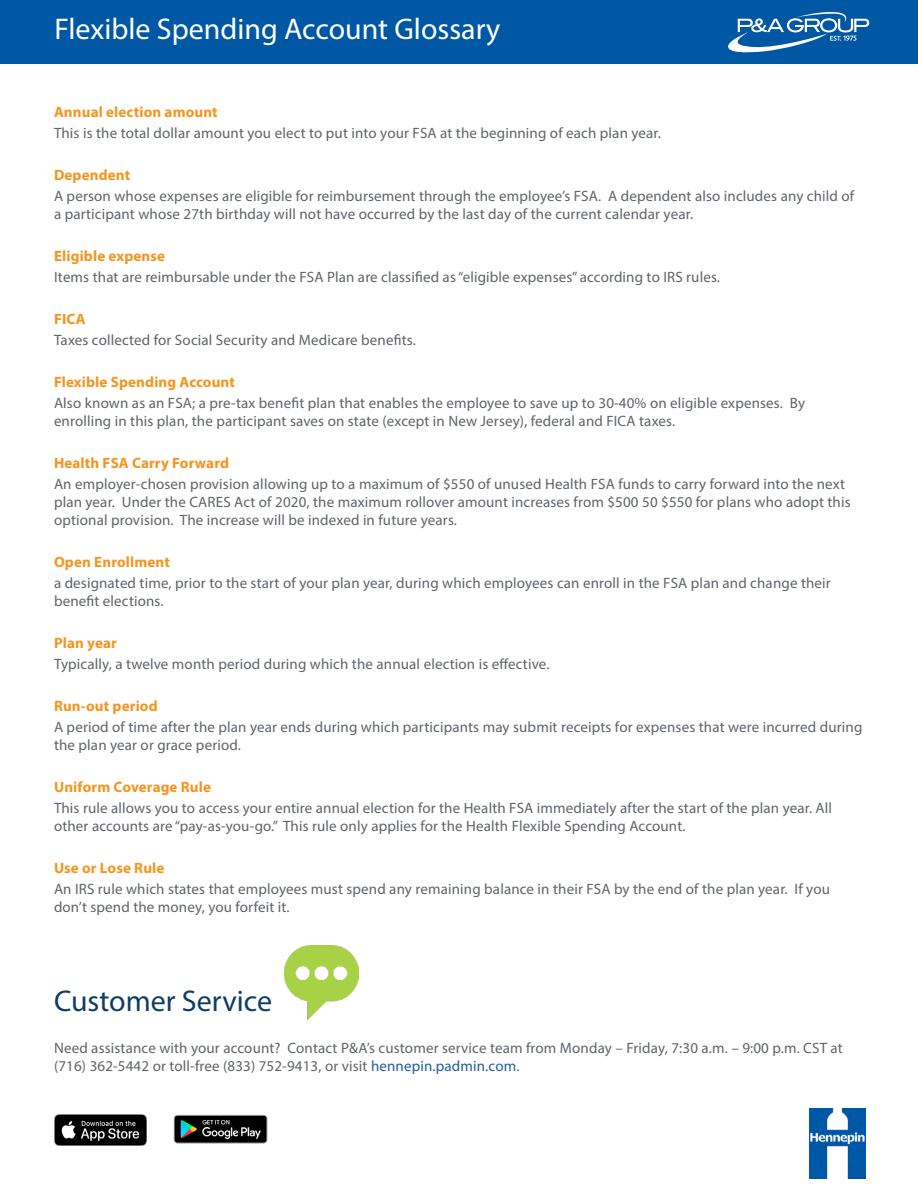
<style>
.page{position:relative;width:918px;height:1188px;background:#fff}
.page>*{position:absolute;margin:0;border:0;box-sizing:border-box;transform-origin:0 0}
.t1{font:30px "Myriad Pro";color:#fff}
.t2{font:30px "Myriad Pro";color:#113c66}
.t3{font:15px/18px "Myriad Pro";letter-spacing:.01em;color:#5f636a}
.t4{font:700 15px "Myriad Pro";letter-spacing:.01em;color:#f7941e}
.s1{color:#215e9e}
</style>
<div class="page">
<img style="left:809px;top:1109px;width:56px;height:70px">
<div style="left:0;top:0;width:918px;height:64px;background:#0058a4"></div>
<svg style="left:728px;top:12px;width:141px;height:40px"></svg>
<img style="left:54px;top:1114px;width:92px;height:31px">
<img style="left:173px;top:1115px;width:95px;height:29px">
<img style="left:285px;top:946px;width:73px;height:74px">
<h1 class="t1" style="left:54px;top:11px;width:448px">Flexible Spending Account Glossary</h1>
<p class="t4" style="left:54px;top:103px;width:165px">Annual election amount</p>
<p class="t3" style="left:54px;top:124px;width:608px">This is the total dollar amount you elect to put into your FSA at the beginning of each plan year.</p>
<p class="t4" style="left:54px;top:166px;width:78px">Dependent</p>
<p class="t3" style="left:54px;top:187px;width:802px">A person whose expenses are eligible for reimbursement through the employee’s FSA. A dependent also includes any child of a participant whose 27th birthday will not have occurred by the last day of the current calendar year.</p>
<p class="t4" style="left:54px;top:247px;width:113px">Eligible expense</p>
<p class="t3" style="left:54px;top:268px;width:668px">Items that are reimbursable under the FSA Plan are classified as “eligible expenses” according to IRS rules.</p>
<p class="t4" style="left:54px;top:310px;width:33px">FICA</p>
<p class="t3" style="left:54px;top:331px;width:363px">Taxes collected for Social Security and Medicare benefits.</p>
<p class="t4" style="left:54px;top:373px;width:182px">Flexible Spending Account</p>
<p class="t3" style="left:54px;top:394px;width:753px">Also known as an FSA; a pre-tax benefit plan that enables the employee to save up to 30-40% on eligible expenses. By enrolling in this plan, the participant saves on state (except in New Jersey), federal and FICA taxes.</p>
<p class="t4" style="left:54px;top:454px;width:177px">Health FSA Carry Forward</p>
<p class="t3" style="left:54px;top:475px;width:798px">An employer-chosen provision allowing up to a maximum of $550 of unused Health FSA funds to carry forward into the next plan year. Under the CARES Act of 2020, the maximum rollover amount increases from $500 50 $550 for plans who adopt this optional provision. The increase will be indexed in future years.</p>
<p class="t4" style="left:54px;top:553px;width:117px">Open Enrollment</p>
<p class="t3" style="left:54px;top:574px;width:778px">a designated time, prior to the start of your plan year, during which employees can enroll in the FSA plan and change their benefit elections.</p>
<p class="t4" style="left:54px;top:634px;width:64px">Plan year</p>
<p class="t3" style="left:54px;top:655px;width:497px">Typically, a twelve month period during which the annual election is effective.</p>
<p class="t4" style="left:54px;top:697px;width:105px">Run-out period</p>
<p class="t3" style="left:54px;top:718px;width:810px">A period of time after the plan year ends during which participants may submit receipts for expenses that were incurred during the plan year or grace period.</p>
<p class="t4" style="left:54px;top:778px;width:159px">Uniform Coverage Rule</p>
<p class="t3" style="left:54px;top:799px;width:780px">This rule allows you to access your entire annual election for the Health FSA immediately after the start of the plan year. All other accounts are “pay-as-you-go.” This rule only applies for the Health Flexible Spending Account.</p>
<p class="t4" style="left:54px;top:859px;width:112px">Use or Lose Rule</p>
<p class="t3" style="left:54px;top:880px;width:778px">An IRS rule which states that employees must spend any remaining balance in their FSA by the end of the plan year. If you don’t spend the money, you forfeit it.</p>
<h1 class="t2" style="left:54px;top:983px;width:220px">Customer Service</h1>
<p class="t3" style="left:54px;top:1039px;width:790px">Need assistance with your account? Contact P&amp;A’s customer service team from Monday – Friday, 7:30 a.m. – 9:00 p.m. CST at (716) 362-5442 or toll-free (833) 752-9413, or visit <span class="s1">hennepin.padmin.com</span>.</p>
</div>
